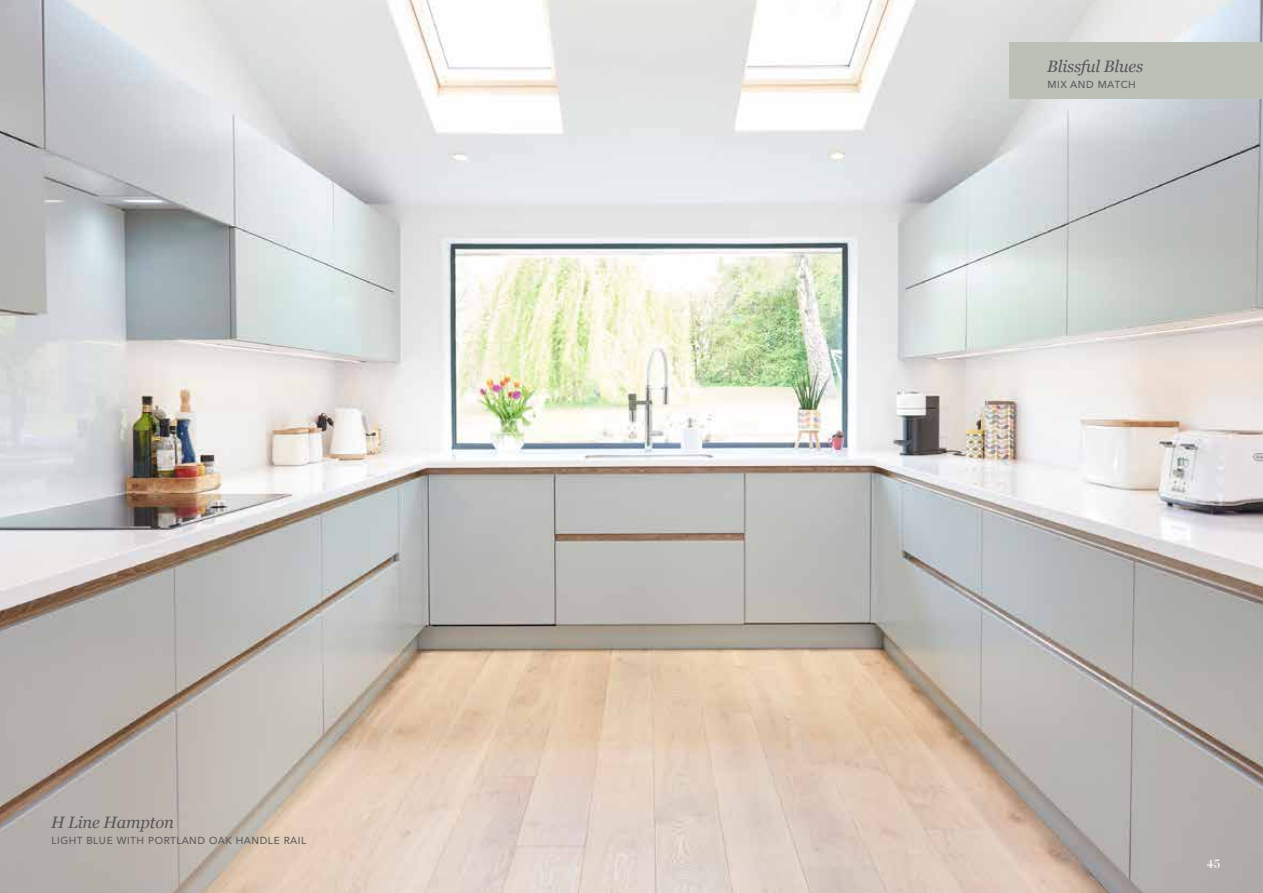
<style>
.page{position:relative;width:1263px;height:893px;background:#fff}
.page>*{position:absolute;margin:0;border:0;box-sizing:border-box;transform-origin:0 0}
.t1{font:italic 16.5px "Georgia";letter-spacing:-.01em;color:#58585a}
.t2{font:13.5px "Avenir Next LT Pro";color:#58585a}
.t3{font:12px "Ratio Modern";color:#fff}
</style>
<div class="page">
<img style="left:0;top:0;width:1263px;height:893px">
<div style="left:1009px;top:42px;width:254px;height:57px;background:#bcc0b7"></div>
<p class="t1" style="left:51px;top:812px;width:124px">H Line Hampton</p>
<p class="t2" style="left:51px;top:831px;width:257px">light blue with portland oak handle rail</p>
<p class="t1" style="left:1047px;top:56px;width:97px">Blissful Blues</p>
<p class="t2" style="left:1047px;top:75px;width:91px">mix and match</p>
<p class="t3" style="left:1207px;top:856px;width:15px">45</p>
</div>
